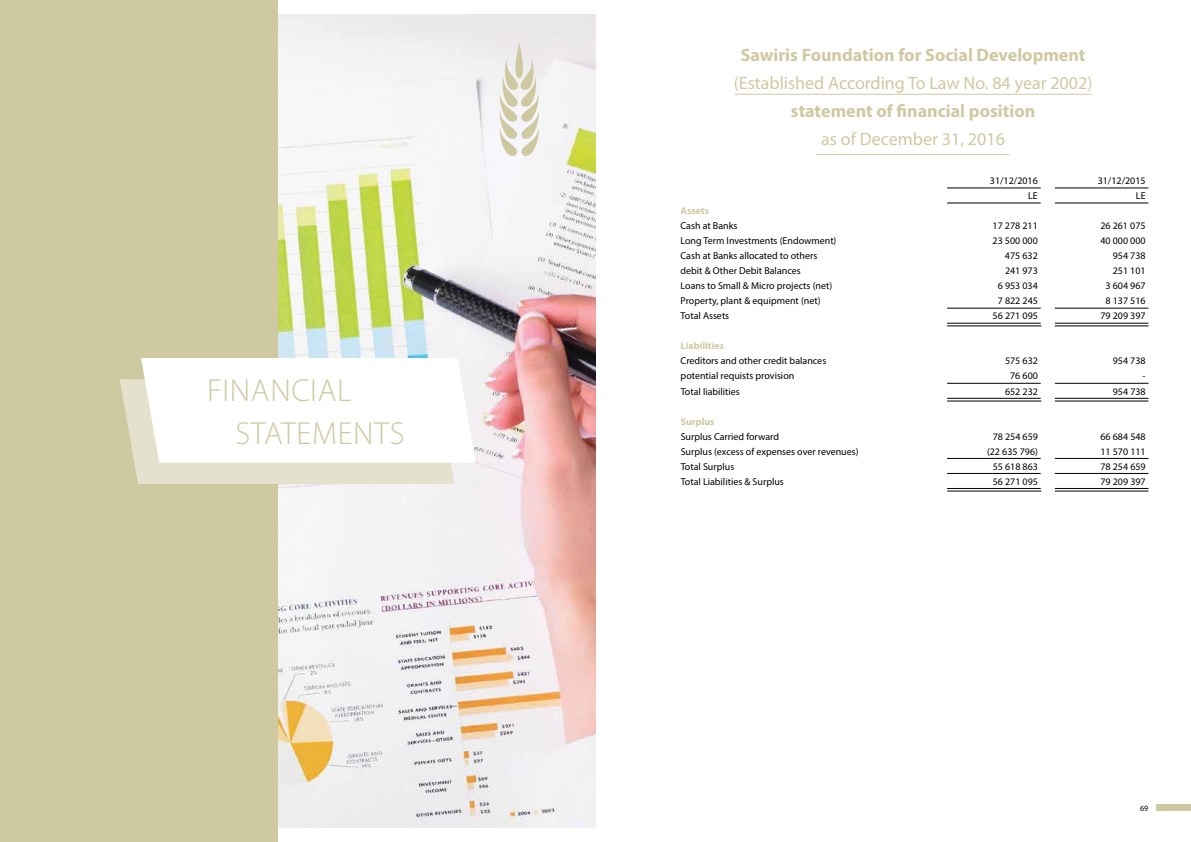
<style>
.page{position:relative;width:1191px;height:842px;background:#fff}
.page>*{position:absolute;margin:0;border:0;box-sizing:border-box;transform-origin:0 0}
.t1{font:300 32px/42.4px "Myriad Pro";letter-spacing:.02em;color:#cfc9a2}
.t2{font:700 18px "Myriad Pro";color:#cfc9a2}
.t3{font:18px "Myriad Pro";color:#cfc9a2}
.t4{font:10px "Myriad Pro";color:#000}
.t5{font:700 10px "Myriad Pro";color:#cfc9a2}
.t6{font:8px "Myriad Pro";color:#000}
</style>
<div class="page">
<div style="left:0;top:0;width:278px;height:842px;background:#cfc9a2"></div>
<img style="left:279px;top:14px;width:316px;height:814px">
<svg style="left:499px;top:43px;width:40px;height:113px"></svg>
<svg style="left:120px;top:358px;width:355px;height:126px"></svg>
<hr style="left:947px;top:401px;width:94px;height:1px;background:#000">
<hr style="left:947px;top:491px;width:94px;height:1px;background:#000">
<hr style="left:947px;top:326px;width:94px;height:1px;background:#000">
<hr style="left:1054px;top:401px;width:94px;height:1px;background:#000">
<hr style="left:1054px;top:491px;width:94px;height:1px;background:#000">
<hr style="left:1054px;top:326px;width:94px;height:1px;background:#000">
<hr style="left:734px;top:94px;width:357px;height:1px;background:#cfc9a2">
<hr style="left:816px;top:154px;width:193px;height:1px;background:#cfc9a2">
<hr style="left:947px;top:188px;width:93px;height:1px;background:#000">
<hr style="left:1054px;top:188px;width:94px;height:1px;background:#000">
<hr style="left:947px;top:203px;width:93px;height:1px;background:#000">
<hr style="left:1054px;top:203px;width:94px;height:1px;background:#000">
<hr style="left:947px;top:308px;width:93px;height:1px;background:#000">
<hr style="left:1054px;top:308px;width:94px;height:1px;background:#000">
<hr style="left:947px;top:323px;width:93px;height:1px;background:#000">
<hr style="left:1054px;top:323px;width:94px;height:1px;background:#000">
<hr style="left:947px;top:383px;width:93px;height:1px;background:#000">
<hr style="left:1054px;top:383px;width:94px;height:1px;background:#000">
<hr style="left:947px;top:398px;width:93px;height:1px;background:#000">
<hr style="left:1054px;top:398px;width:94px;height:1px;background:#000">
<hr style="left:947px;top:458px;width:93px;height:1px;background:#000">
<hr style="left:1054px;top:458px;width:94px;height:1px;background:#000">
<hr style="left:947px;top:473px;width:93px;height:1px;background:#000">
<hr style="left:1054px;top:473px;width:94px;height:1px;background:#000">
<hr style="left:947px;top:488px;width:93px;height:1px;background:#000">
<hr style="left:1054px;top:488px;width:94px;height:1px;background:#000">
<div style="left:1156px;top:804px;width:35px;height:7px;background:#cfc9a2"></div>
<h1 class="t1" style="left:235px;top:370px;width:171px;text-indent:-28px">FINANCIAL<br>STATEMENTS</h1>
<h2 class="t2" style="left:740px;top:43px;width:346px">Sawiris Foundation for Social Development</h2>
<h2 class="t3" style="left:733px;top:72px;width:360px">(Established According To Law No. 84 year 2002)</h2>
<h2 class="t2" style="left:791px;top:99px;width:246px">statement of financial position</h2>
<h2 class="t3" style="left:821px;top:128px;width:185px">as of December 31, 2016</h2>
<p class="t4" style="left:990px;top:175px;width:49px">31/12/2016</p>
<p class="t4" style="left:1097px;top:175px;width:49px">31/12/2015</p>
<p class="t4" style="left:1028px;top:190px;width:11px">LE</p>
<p class="t4" style="left:1136px;top:190px;width:11px">LE</p>
<p class="t5" style="left:680px;top:204px;width:30px">Assets</p>
<p class="t4" style="left:680px;top:220px;width:58px">Cash at Banks</p>
<p class="t4" style="left:992px;top:220px;width:47px">17 278 211</p>
<p class="t4" style="left:1100px;top:220px;width:47px">26 261 075</p>
<p class="t4" style="left:680px;top:235px;width:157px">Long Term Investments (Endowment)</p>
<p class="t4" style="left:992px;top:235px;width:47px">23 500 000</p>
<p class="t4" style="left:1100px;top:235px;width:47px">40 000 000</p>
<p class="t4" style="left:680px;top:250px;width:138px">Cash at Banks allocated to others</p>
<p class="t4" style="left:1005px;top:250px;width:34px">475 632</p>
<p class="t4" style="left:1112px;top:250px;width:34px">954 738</p>
<p class="t4" style="left:680px;top:265px;width:122px">debit &amp; Other Debit Balances</p>
<p class="t4" style="left:1005px;top:265px;width:34px">241 973</p>
<p class="t4" style="left:1112px;top:265px;width:34px">251 101</p>
<p class="t4" style="left:680px;top:280px;width:153px">Loans to Small &amp; Micro projects (net)</p>
<p class="t4" style="left:997px;top:280px;width:42px">6 953 034</p>
<p class="t4" style="left:1105px;top:280px;width:42px">3 604 967</p>
<p class="t4" style="left:680px;top:295px;width:141px">Property, plant &amp; equipment (net)</p>
<p class="t4" style="left:997px;top:295px;width:42px">7 822 245</p>
<p class="t4" style="left:1105px;top:295px;width:42px">8 137 516</p>
<p class="t4" style="left:680px;top:310px;width:50px">Total Assets</p>
<p class="t4" style="left:992px;top:310px;width:47px">56 271 095</p>
<p class="t4" style="left:1100px;top:310px;width:47px">79 209 397</p>
<p class="t5" style="left:680px;top:340px;width:45px">Liabilities</p>
<p class="t4" style="left:680px;top:355px;width:147px">Creditors and other credit balances</p>
<p class="t4" style="left:1005px;top:355px;width:34px">575 632</p>
<p class="t4" style="left:1112px;top:355px;width:34px">954 738</p>
<p class="t4" style="left:680px;top:370px;width:115px">potential requists provision</p>
<p class="t4" style="left:1010px;top:370px;width:29px">76 600</p>
<p class="t4" style="left:1142px;top:370px;width:5px">-</p>
<p class="t4" style="left:680px;top:385px;width:61px">Total liabilities</p>
<p class="t4" style="left:1005px;top:385px;width:34px">652 232</p>
<p class="t4" style="left:1112px;top:385px;width:34px">954 738</p>
<p class="t5" style="left:680px;top:415px;width:35px">Surplus</p>
<p class="t4" style="left:680px;top:430px;width:100px">Surplus Carried forward</p>
<p class="t4" style="left:992px;top:430px;width:47px">78 254 659</p>
<p class="t4" style="left:1100px;top:430px;width:47px">66 684 548</p>
<p class="t4" style="left:680px;top:445px;width:179px">Surplus (excess of expenses over revenues)</p>
<p class="t4" style="left:987px;top:445px;width:52px">(22 635 796)</p>
<p class="t4" style="left:1100px;top:445px;width:47px">11 570 111</p>
<p class="t4" style="left:680px;top:460px;width:55px">Total Surplus</p>
<p class="t4" style="left:992px;top:460px;width:47px">55 618 863</p>
<p class="t4" style="left:1100px;top:460px;width:47px">78 254 659</p>
<p class="t4" style="left:680px;top:475px;width:105px">Total Liabilities &amp; Surplus</p>
<p class="t4" style="left:992px;top:475px;width:47px">56 271 095</p>
<p class="t4" style="left:1100px;top:475px;width:47px">79 209 397</p>
<p class="t6" style="left:1140px;top:803px;width:10px">69</p>
</div>
